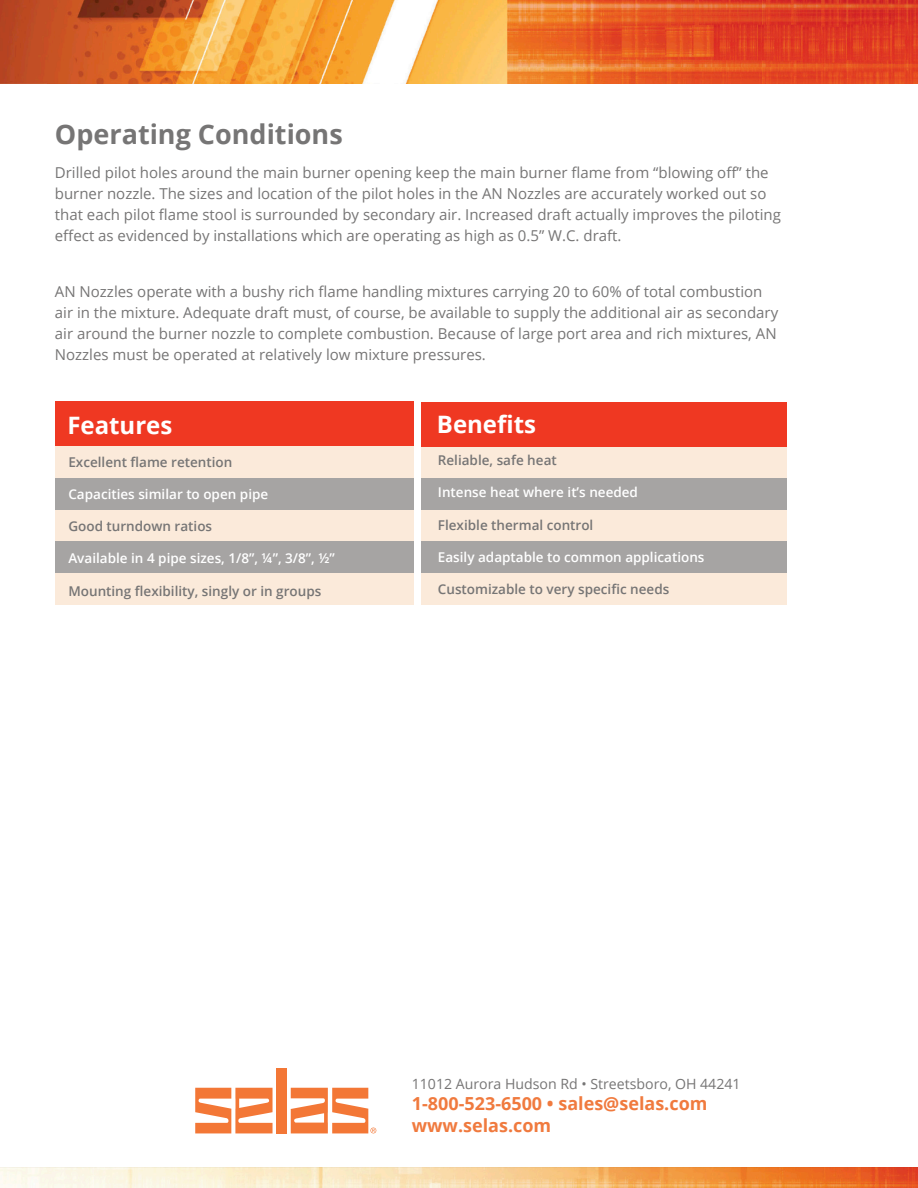
<style>
.page{position:relative;width:918px;height:1188px;background:#fff}
.page>*{position:absolute;margin:0;border:0;box-sizing:border-box;transform-origin:0 0}
.t1{font:700 27px "Open Sans";color:#767575}
.t2{font:700 24px "Open Sans";color:#fff}
.t3{font:700 18px/21.6px "Open Sans";color:#f07a3e}
.t4{font:15px/21px "Open Sans";color:#767575}
.t5{font:14.1px "Open Sans";color:#767575}
.t6{font:600 13.5px "Open Sans";color:#767575}
.t7{font:600 13.5px "Open Sans";color:#fff}
</style>
<div class="page">
<div style="left:55px;top:446px;width:359px;height:32px;background:#fbeada"></div>
<div style="left:55px;top:509px;width:359px;height:33px;background:#fbeada"></div>
<div style="left:55px;top:573px;width:359px;height:32px;background:#fbeada"></div>
<div style="left:421px;top:446px;width:366px;height:34px;background:#fbeada"></div>
<div style="left:421px;top:510px;width:366px;height:32px;background:#fbeada"></div>
<div style="left:421px;top:573px;width:366px;height:32px;background:#fbeada"></div>
<div style="left:55px;top:402px;width:359px;height:44px;background:#ef3822"></div>
<div style="left:55px;top:478px;width:359px;height:32px;background:#a6a4a3"></div>
<div style="left:55px;top:541px;width:359px;height:32px;background:#a6a4a3"></div>
<div style="left:421px;top:478px;width:366px;height:32px;background:#a6a4a3"></div>
<div style="left:421px;top:541px;width:366px;height:32px;background:#a6a4a3"></div>
<div style="left:421px;top:402px;width:366px;height:44px;background:#ef3822"></div>
<img style="left:0;top:0;width:918px;height:84px">
<img style="left:0;top:1167px;width:918px;height:21px">
<svg style="left:195px;top:1088px;width:78px;height:45px"></svg>
<div style="left:276px;top:1068px;width:11px;height:65px;background:#f37736"></div>
<svg style="left:291px;top:1088px;width:85px;height:45px"></svg>
<p class="t1" style="left:55px;top:115px;width:289px">Operating Conditions</p>
<p class="t4" style="left:55px;top:162px;width:728px">Drilled pilot holes around the main burner opening keep the main burner flame from “blowing off” the burner nozzle. The sizes and location of the pilot holes in the AN Nozzles are accurately worked out so that each pilot flame stool is surrounded by secondary air. Increased draft actually improves the piloting effect as evidenced by installations which are operating as high as 0.5” W.C. draft.</p>
<p class="t4" style="left:55px;top:281px;width:725px">AN Nozzles operate with a bushy rich flame handling mixtures carrying 20 to 60% of total combustion air in the mixture. Adequate draft must, of course, be available to supply the additional air as secondary air around the burner nozzle to complete combustion. Because of large port area and rich mixtures, AN Nozzles must be operated at relatively low mixture pressures.</p>
<p class="t2" style="left:67px;top:409px;width:107px">Features</p>
<p class="t6" style="left:68px;top:453px;width:165px">Excellent flame retention</p>
<p class="t7" style="left:68px;top:485px;width:201px">Capacities similar to open pipe</p>
<p class="t6" style="left:68px;top:517px;width:145px">Good turndown ratios</p>
<p class="t7" style="left:68px;top:549px;width:268px">Available in 4 pipe sizes, 1/8”, ¼”, 3/8”, ½”</p>
<p class="t6" style="left:68px;top:582px;width:255px">Mounting flexibility, singly or in groups</p>
<p class="t2" style="left:437px;top:407px;width:101px">Benefits</p>
<p class="t6" style="left:438px;top:451px;width:120px">Reliable, safe heat</p>
<p class="t7" style="left:438px;top:483px;width:202px">Intense heat where it’s needed</p>
<p class="t6" style="left:438px;top:516px;width:157px">Flexible thermal control</p>
<p class="t7" style="left:438px;top:548px;width:268px">Easily adaptable to common applications</p>
<p class="t6" style="left:438px;top:580px;width:233px">Customizable to very specific needs</p>
<p class="t5" style="left:412px;top:1074px;width:330px">11012 Aurora Hudson Rd • Streetsboro, OH 44241</p>
<p class="t3" style="left:412px;top:1093px;width:297px">1-800-523-6500 • sales@selas.com www.selas.com</p>
</div>
